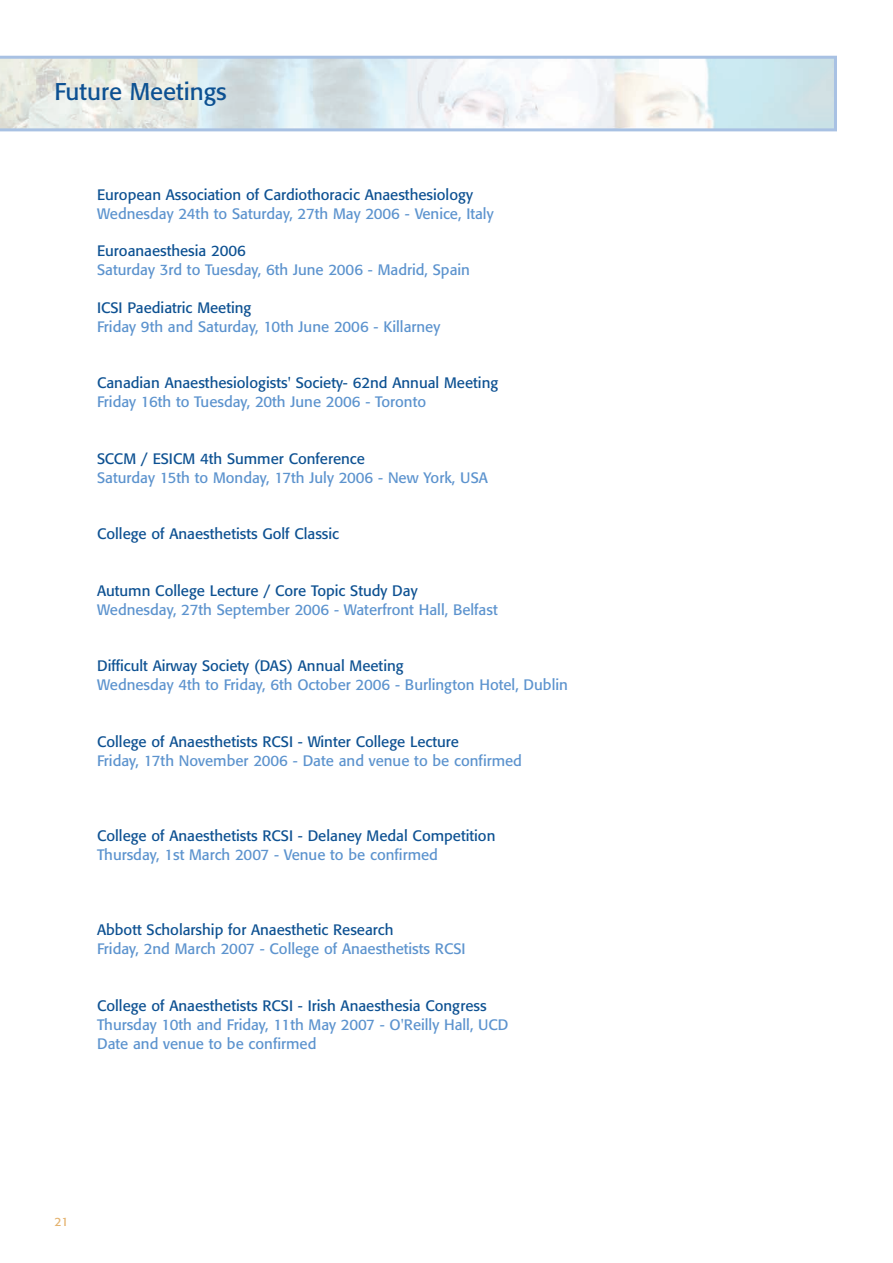
<style>
.page{position:relative;width:893px;height:1263px;background:#fff}
.page>*{position:absolute;margin:0;border:0;box-sizing:border-box;transform-origin:0 0}
.t1{font:24px "Formata";color:#0d5192}
.t2{font:15px/18.9px "Formata";color:#5c93ce}
.t3{font:15px "Formata";color:#0d5192}
.t4{font:12px "Formata";color:#e4b26d}
</style>
<div class="page">
<svg style="left:0;top:55px;width:837px;height:77px"></svg>
<h1 class="t1" style="left:55px;top:81px;width:174px">Future Meetings</h1>
<p class="t3" style="left:97px;top:188px;width:377px">European Association of Cardiothoracic Anaesthesiology</p>
<p class="t2" style="left:97px;top:205px;width:398px">Wednesday 24th to Saturday, 27th May 2006 - Venice, Italy</p>
<p class="t3" style="left:97px;top:244px;width:150px">Euroanaesthesia 2006</p>
<p class="t2" style="left:97px;top:262px;width:374px">Saturday 3rd to Tuesday, 6th June 2006 - Madrid, Spain</p>
<p class="t3" style="left:97px;top:301px;width:156px">ICSI Paediatric Meeting</p>
<p class="t2" style="left:97px;top:318px;width:345px">Friday 9th and Saturday, 10th June 2006 - Killarney</p>
<p class="t3" style="left:97px;top:376px;width:403px">Canadian Anaesthesiologists' Society- 62nd Annual Meeting</p>
<p class="t2" style="left:97px;top:394px;width:331px">Friday 16th to Tuesday, 20th June 2006 - Toronto</p>
<p class="t3" style="left:97px;top:452px;width:269px">SCCM / ESICM 4th Summer Conference</p>
<p class="t2" style="left:97px;top:469px;width:392px">Saturday 15th to Monday, 17th July 2006 - New York, USA</p>
<p class="t3" style="left:97px;top:527px;width:244px">College of Anaesthetists Golf Classic</p>
<p class="t3" style="left:97px;top:584px;width:322px">Autumn College Lecture / Core Topic Study Day</p>
<p class="t2" style="left:97px;top:601px;width:402px">Wednesday, 27th September 2006 - Waterfront Hall, Belfast</p>
<p class="t3" style="left:97px;top:659px;width:308px">Difficult Airway Society (DAS) Annual Meeting</p>
<p class="t2" style="left:97px;top:677px;width:472px">Wednesday 4th to Friday, 6th October 2006 - Burlington Hotel, Dublin</p>
<p class="t3" style="left:97px;top:735px;width:363px">College of Anaesthetists RCSI - Winter College Lecture</p>
<p class="t2" style="left:97px;top:752px;width:426px">Friday, 17th November 2006 - Date and venue to be confirmed</p>
<p class="t3" style="left:97px;top:829px;width:400px">College of Anaesthetists RCSI - Delaney Medal Competition</p>
<p class="t2" style="left:97px;top:846px;width:342px">Thursday, 1st March 2007 - Venue to be confirmed</p>
<p class="t3" style="left:97px;top:923px;width:298px">Abbott Scholarship for Anaesthetic Research</p>
<p class="t2" style="left:97px;top:941px;width:370px">Friday, 2nd March 2007 - College of Anaesthetists RCSI</p>
<p class="t3" style="left:97px;top:999px;width:391px">College of Anaesthetists RCSI - Irish Anaesthesia Congress</p>
<p class="t2" style="left:97px;top:1016px;width:413px">Thursday 10th and Friday, 11th May 2007 - O'Reilly Hall, UCD<br>Date and venue to be confirmed</p>
<p class="t4" style="left:55px;top:1216px;width:15px">21</p>
</div>
